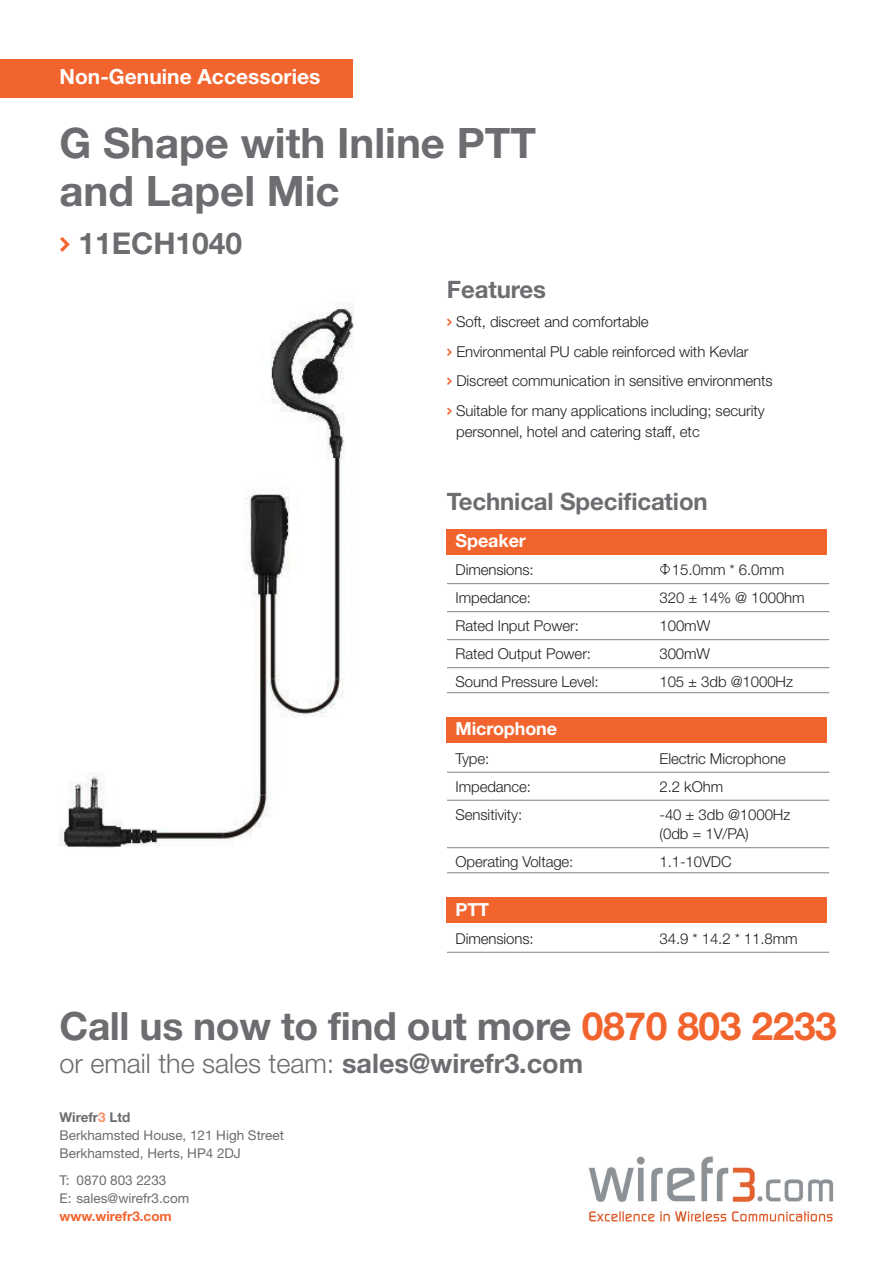
<style>
.page{position:relative;width:893px;height:1263px;background:#fff}
.page>*{position:absolute;margin:0;border:0;box-sizing:border-box;transform-origin:0 0}
.t1{font:700 42px/48px "Helvetica Neue";color:#6c6d70}
.t2{font:700 39px "Helvetica Neue";letter-spacing:-.01em;color:#6c6d70}
.t3{font:700 30px "Helvetica Neue";color:#6c6d70}
.t4{font:300 27px "Helvetica Neue";color:#6c6d70}
.t5{font:700 24px "Helvetica Neue";letter-spacing:-.005em;color:#6c6d70}
.t6{font:700 21px "Helvetica Neue";color:#fff}
.t7{font:700 18px "Helvetica Neue";letter-spacing:-.005em;color:#fff}
.t8{font:300 15px/29.5px "Helvetica Neue";letter-spacing:-.005em;color:#231f20}
.t9{font:13.5px/18px "Helvetica Neue";color:#6c6d70}
.t10{font:700 13.5px "Helvetica Neue";color:#f2642e}
.s1{font-family:"Eumundi Sans";color:#f2642e}
.s2{font-family:"Eumundi Sans";font-weight:700;color:#f2642e}
.s3{color:#f2642e}
.s4{font-weight:700}
.s5{font-weight:700;color:#f79164}
</style>
<div class="page">
<div style="left:446px;top:717px;width:381px;height:26px;background:#f2642e"></div>
<div style="left:446px;top:897px;width:381px;height:25px;background:#f2642e"></div>
<img style="left:59px;top:302px;width:295px;height:546px">
<div style="left:446px;top:529px;width:381px;height:26px;background:#f2642e"></div>
<hr style="left:447px;top:583px;width:382px;height:1px;background:#808285">
<hr style="left:447px;top:611px;width:382px;height:1px;background:#808285">
<hr style="left:447px;top:639px;width:382px;height:1px;background:#808285">
<hr style="left:447px;top:667px;width:382px;height:1px;background:#808285">
<hr style="left:447px;top:692px;width:382px;height:1px;background:#808285">
<hr style="left:447px;top:772px;width:382px;height:1px;background:#808285">
<hr style="left:447px;top:800px;width:382px;height:1px;background:#808285">
<hr style="left:447px;top:847px;width:382px;height:1px;background:#808285">
<hr style="left:447px;top:872px;width:382px;height:1px;background:#808285">
<hr style="left:447px;top:952px;width:382px;height:1px;background:#808285">
<svg style="left:660px;top:564px;width:10px;height:10px"></svg>
<div style="left:0;top:60px;width:353px;height:38px;background:#f2642e"></div>
<img style="left:588px;top:1156px;width:246px;height:66px">
<h3 class="t6" style="left:60px;top:64px;width:262px">Non-Genuine Accessories</h3>
<h1 class="t1" style="left:60px;top:118px;width:478px">G Shape with Inline PTT and Lapel Mic</h1>
<h3 class="t3" style="left:60px;top:224px;width:184px"><span class="s1">&gt;</span> 11ECH1040</h3>
<h3 class="t5" style="left:447px;top:274px;width:101px">Features</h3>
<p class="t8" style="left:447px;top:307px;width:327px"><span class="s2">&gt;</span> Soft, discreet and comfortable<br><span class="s2">&gt;</span> Environmental PU cable reinforced with Kevlar<br><span class="s2">&gt;</span> Discreet communication in sensitive environments <span class="s2">&gt;</span> Suitable for many applications including; security</p>
<p class="t8" style="left:456px;top:416px;width:245px">personnel, hotel and catering staff, etc</p>
<h3 class="t5" style="left:447px;top:487px;width:262px">Technical Specification</h3>
<p class="t7" style="left:455px;top:529px;width:72px">Speaker</p>
<p class="t8" style="left:455px;top:554px;width:80px">Dimensions:</p>
<p class="t8" style="left:672px;top:554px;width:114px">15.0mm * 6.0mm</p>
<p class="t8" style="left:455px;top:582px;width:77px">Impedance:</p>
<p class="t8" style="left:660px;top:582px;width:147px">320 ± 14% @ 1000hm</p>
<p class="t8" style="left:455px;top:610px;width:125px">Rated Input Power:</p>
<p class="t8" style="left:659px;top:610px;width:52px">100mW</p>
<p class="t8" style="left:455px;top:638px;width:137px">Rated Output Power:</p>
<p class="t8" style="left:659px;top:638px;width:52px">300mW</p>
<p class="t8" style="left:455px;top:666px;width:145px">Sound Pressure Level:</p>
<p class="t8" style="left:659px;top:666px;width:135px">105 ± 3db @1000Hz</p>
<p class="t7" style="left:455px;top:718px;width:103px">Microphone</p>
<p class="t8" style="left:455px;top:743px;width:35px">Type:</p>
<p class="t8" style="left:660px;top:743px;width:128px">Electric Microphone</p>
<p class="t8" style="left:455px;top:771px;width:77px">Impedance:</p>
<p class="t8" style="left:660px;top:771px;width:65px">2.2 kOhm</p>
<p class="t8" style="left:455px;top:799px;width:68px">Sensitivity:</p>
<p class="t8" style="left:660px;top:804px;width:132px;line-height:19.5px">-40 ± 3db @1000Hz (0db = 1V/PA)</p>
<p class="t8" style="left:455px;top:846px;width:119px">Operating Voltage:</p>
<p class="t8" style="left:660px;top:846px;width:74px">1.1-10VDC</p>
<p class="t7" style="left:455px;top:898px;width:35px">PTT</p>
<p class="t8" style="left:455px;top:923px;width:80px">Dimensions:</p>
<p class="t8" style="left:660px;top:923px;width:140px">34.9 * 14.2 * 11.8mm</p>
<h2 class="t2" style="left:60px;top:1002px;width:779px">Call us now to find out more <span class="s3">0870 803 2233</span></h2>
<h3 class="t4" style="left:60px;top:1047px;width:525px">or email the sales team: <span class="s4">sales@wirefr3.com</span></h3>
<p class="t9" style="left:60px;top:1108px;width:226px"><span class="s4">Wirefr</span><span class="s5">3</span> <span class="s4">Ltd<br></span>Berkhamsted House, 121 High Street<br>Berkhamsted, Herts, HP4 2DJ</p>
<p class="t9" style="left:60px;top:1171px;width:131px">T: 0870 803 2233<br>E: sales@wirefr3.com</p>
<p class="t10" style="left:60px;top:1208px;width:114px">www.wirefr3.com</p>
</div>
